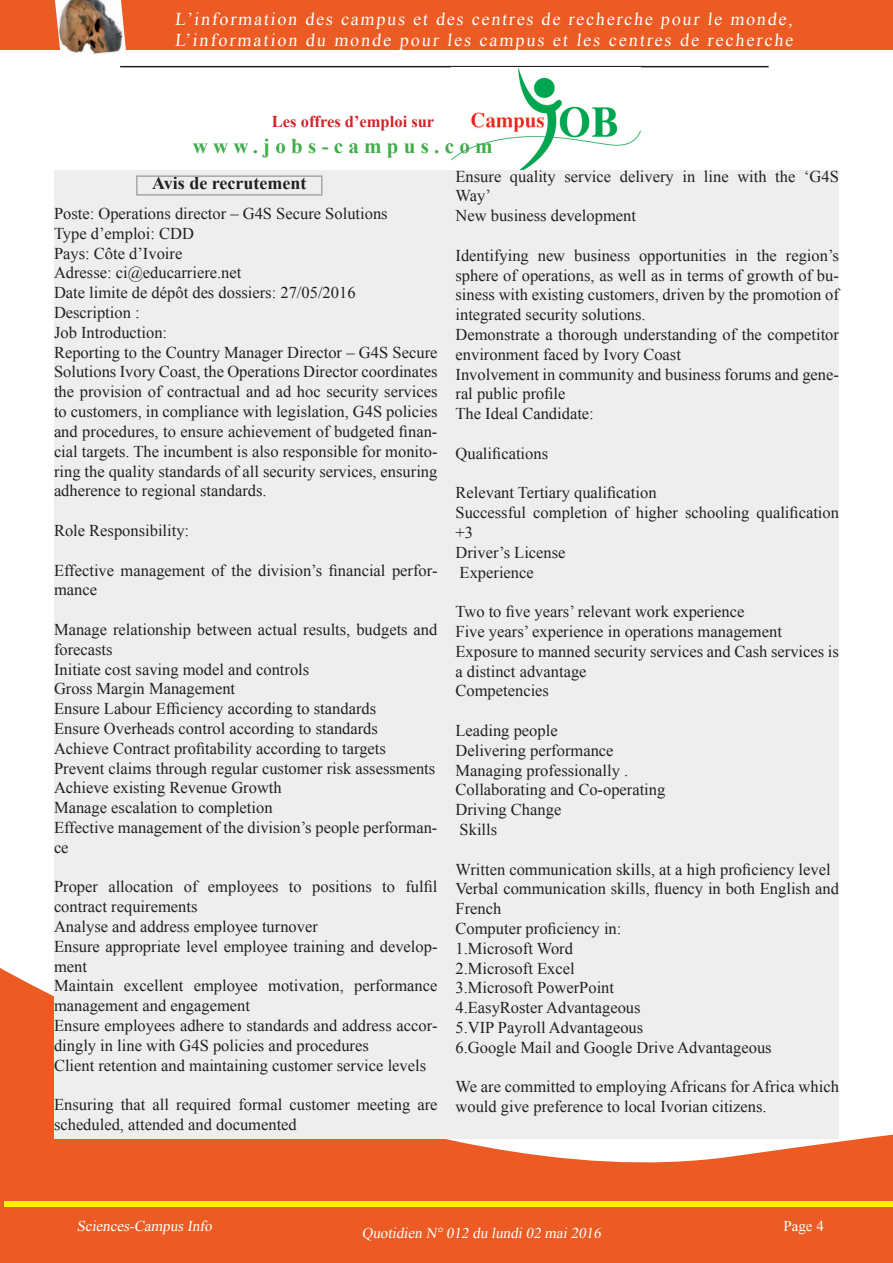
<style>
.page{position:relative;width:893px;height:1263px;background:#fff}
.page>*{position:absolute;margin:0;border:0;box-sizing:border-box;transform-origin:0 0}
.t1{font:700 21px "Times New Roman";letter-spacing:.25em;color:#40ae49}
.t2{font:18px/21.6px "Times New Roman";letter-spacing:.105em;color:#fff}
.t3{font:700 18px "Times New Roman";color:#231f20}
.t4{font:16.5px/19.8px "Times New Roman";color:#231f20}
.t5{font:700 16.5px "Times New Roman";color:#d1232a}
.t6{font:italic 15px "Times New Roman";color:#fff}
.t7{font:15px "Times New Roman";color:#fff}
</style>
<div class="page">
<svg style="left:0;top:968px;width:893px;height:295px;fill:#eb5b23"></svg>
<hr style="left:120px;top:66px;width:649px;height:1px;background:#231f20">
<img style="left:451px;top:68px;width:190px;height:102px">
<div style="left:4px;top:1201px;width:889px;height:5px;background:#fff101"></div>
<div style="left:1px;top:0;width:892px;height:50px;background:#eb5b23"></div>
<img style="left:55px;top:0;width:71px;height:55px">
<div style="left:54px;top:170px;width:785px;height:969px;background:#eeeeef"></div>
<div style="left:136px;top:175px;width:187px;height:21px;border:2px solid #aba6a4"></div>
<p class="t2" style="left:175px;top:7px;width:622px">L’information des campus et des centres de recherche pour le monde,<br>L’information du monde pour les campus et les centres de recherche</p>
<p class="t5" style="left:272px;top:110px;width:164px">Les offres d’emploi sur</p>
<p class="t1" style="left:193px;top:131px;width:301px">www.jobs-campus.com</p>
<p class="t3" style="left:152px;top:170px;width:156px">Avis de recrutement</p>
<p class="t4" style="left:54px;top:203px;width:385px">Poste: Operations director – G4S Secure Solutions<br>Type d’emploi: CDD<br>Pays: Côte d’Ivoire<br>Adresse: ci@educarriere.net<br>Date limite de dépôt des dossiers: 27/05/2016<br>Description :<br>Job Introduction:<br>Reporting to the Country Manager Director – G4S Secure Solutions Ivory Coast, the Operations Director coordinates the provision of contractual and ad hoc security services to customers, in compliance with legislation, G4S policies and procedures, to ensure achievement of budgeted finan&shy;cial targets. The incumbent is also responsible for monito&shy;ring the quality standards of all security services, ensuring adherence to regional standards.</p>
<p class="t4" style="left:54px;top:520px;width:137px">Role Responsibility:</p>
<p class="t4" style="left:54px;top:559px;width:385px">Effective management of the division’s financial perfor&shy;mance</p>
<p class="t4" style="left:54px;top:619px;width:385px">Manage relationship between actual results, budgets and forecasts<br>Initiate cost saving model and controls<br>Gross Margin Management<br>Ensure Labour Efficiency according to standards<br>Ensure Overheads control according to standards<br>Achieve Contract profitability according to targets Prevent claims through regular customer risk assessments Achieve existing Revenue Growth<br>Manage escalation to completion<br>Effective management of the division’s people performan&shy;ce</p>
<p class="t4" style="left:54px;top:876px;width:385px">Proper allocation of employees to positions to fulfil contract requirements<br>Analyse and address employee turnover<br>Ensure appropriate level employee training and develop&shy;ment<br>Maintain excellent employee motivation, performance management and engagement<br>Ensure employees adhere to standards and address accor&shy;dingly in line with G4S policies and procedures<br>Client retention and maintaining customer service levels</p>
<p class="t4" style="left:54px;top:1094px;width:385px">Ensuring that all required formal customer meeting are scheduled, attended and documented</p>
<p class="t4" style="left:455px;top:166px;width:385px">Ensure quality service delivery in line with the ‘G4S<br>Way’<br>New business development</p>
<p class="t4" style="left:455px;top:245px;width:385px">Identifying new business opportunities in the region’s sphere of operations, as well as in terms of growth of bu&shy;siness with existing customers, driven by the promotion of integrated security solutions.<br>Demonstrate a thorough understanding of the competitor environment faced by Ivory Coast<br>Involvement in community and business forums and gene&shy;ral public profile<br>The Ideal Candidate:</p>
<p class="t4" style="left:455px;top:443px;width:94px">Qualifications</p>
<p class="t4" style="left:455px;top:482px;width:385px">Relevant Tertiary qualification<br>Successful completion of higher schooling qualification +3<br>Driver’s License<br>Experience</p>
<p class="t4" style="left:455px;top:601px;width:385px">Two to five years’ relevant work experience<br>Five years’ experience in operations management Exposure to manned security services and Cash services is a distinct advantage<br>Competencies</p>
<p class="t4" style="left:455px;top:720px;width:211px">Leading people<br>Delivering performance<br>Managing professionally .<br>Collaborating and Co-operating<br>Driving Change<br>Skills</p>
<p class="t4" style="left:455px;top:859px;width:385px">Written communication skills, at a high proficiency level<br>Verbal communication skills, fluency in both English and<br>French<br>Computer proficiency in:<br>1.Microsoft Word<br>2.Microsoft Excel<br>3.Microsoft PowerPoint<br>4.EasyRoster Advantageous<br>5.VIP Payroll Advantageous<br>6.Google Mail and Google Drive Advantageous</p>
<p class="t4" style="left:455px;top:1076px;width:385px">We are committed to employing Africans for Africa which would give preference to local Ivorian citizens.</p>
<p class="t6" style="left:77px;top:1215px;width:140px">Sciences-CampusInfo</p>
<p class="t7" style="left:783px;top:1215px;width:42px">Page 4</p>
<p class="t6" style="left:362px;top:1222px;width:244px">Quotidien N° 012 du lundi02 mai2016</p>
</div>
